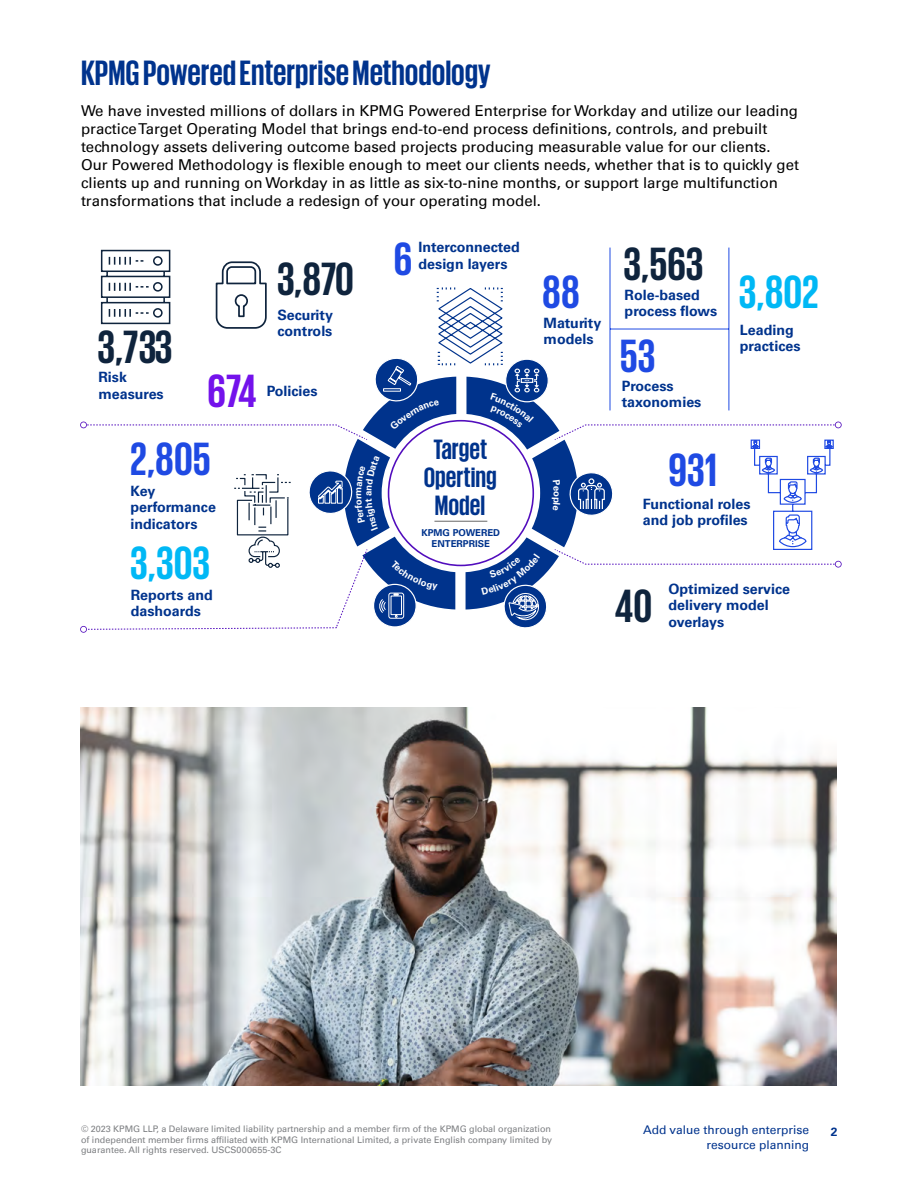
<style>
.page{position:relative;width:918px;height:1188px;background:#fff}
.page>*{position:absolute;margin:0;border:0;box-sizing:border-box;transform-origin:0 0}
.t1{font:700 47.7px "KPMG";color:#0f243d}
.t2{font:700 47.7px "KPMG";color:#1f4ae3}
.t3{font:700 47.7px "KPMG";color:#00b8f5}
.t4{font:700 47.7px "KPMG";color:#7312eb}
.t5{font:700 36px "KPMG";color:#00338d}
.t6{font:700 28.65px/27.9px "KPMG";color:#00338c;text-align:center}
.t7{font:15px/18px "Univers 55 Roman";color:#000}
.t8{font:700 14.25px/16.5px "Univers 65";color:#00338d}
.t9{font:12px "Univers 55 Roman";color:#00338d}
.t10{font:700 12px "Univers 65";color:#00338d}
.t11{font:700 9.6px/11.1px "Univers 65";color:#00338c;text-align:center}
.t12{font:9px/10.8px "Univers 55 Roman";color:#7c7e81}
</style>
<div class="page">
<hr style="left:610px;top:248px;width:1px;height:162px;background:#1f4ae3">
<hr style="left:729px;top:248px;width:1px;height:162px;background:#1f4ae3">
<img style="left:80px;top:707px;width:757px;height:378px">
<svg style="left:80px;top:249px;width:762px;height:384px"></svg>
<h2 class="t5" style="left:81px;top:55px;width:411px">KPMG Powered Enterprise Methodology</h2>
<p class="t7" style="left:81px;top:102px;width:720px">We have invested millions of dollars in KPMG Powered Enterprise for Workday and utilize our leading practice Target Operating Model that brings end-to-end process definitions, controls, and prebuilt technology assets delivering outcome based projects producing measurable value for our clients.<br>Our Powered Methodology is flexible enough to meet our clients needs, whether that is to quickly get clients up and running on Workday in as little as six-to-nine months, or support large multifunction transformations that include a redesign of your operating model.</p>
<h1 class="t1" style="left:97px;top:323px;width:77px">3,733</h1>
<p class="t8" style="left:98px;top:369px;width:67px">Risk measures</p>
<h1 class="t1" style="left:277px;top:254px;width:78px">3,870</h1>
<p class="t8" style="left:277px;top:306px;width:57px">Security controls</p>
<h1 class="t4" style="left:208px;top:367px;width:51px">674</h1>
<p class="t8" style="left:267px;top:383px;width:52px">Policies</p>
<h1 class="t2" style="left:130px;top:435px;width:82px">2,805</h1>
<p class="t8" style="left:131px;top:483px;width:87px">Key performance indicators</p>
<h1 class="t3" style="left:130px;top:538px;width:82px">3,303</h1>
<p class="t8" style="left:131px;top:587px;width:84px">Reports and dashoards</p>
<h1 class="t2" style="left:394px;top:234px;width:20px">6</h1>
<h1 class="t1" style="left:624px;top:240px;width:82px">3,563</h1>
<p class="t8" style="left:419px;top:239px;width:103px">Interconnected design layers</p>
<h1 class="t2" style="left:542px;top:268px;width:39px">88</h1>
<p class="t8" style="left:625px;top:287px;width:94px">Role-based process flows</p>
<p class="t8" style="left:544px;top:315px;width:59px">Maturity models</p>
<h1 class="t2" style="left:620px;top:332px;width:37px">53</h1>
<p class="t8" style="left:622px;top:378px;width:81px">Process taxonomies</p>
<h1 class="t3" style="left:739px;top:268px;width:82px">3,802</h1>
<p class="t8" style="left:740px;top:322px;width:62px">Leading practices</p>
<h3 class="t6" style="left:424px;top:434px;width:74px">Target<br>Operting<br>Model</h3>
<p class="t11" style="left:421px;top:527px;width:80px">KPMG POWERED<br>ENTERPRISE</p>
<h1 class="t2" style="left:669px;top:446px;width:50px">931</h1>
<p class="t8" style="left:643px;top:495px;width:109px">Functional roles and job profiles</p>
<h1 class="t1" style="left:615px;top:582px;width:39px">40</h1>
<p class="t8" style="left:669px;top:581px;width:123px">Optimized service delivery model overlays</p>
<p class="t12" style="left:81px;top:1123px;width:473px">© 2023 KPMG LLP, a Delaware limited liability partnership and a member firm of the KPMG global organization of independent member firms affiliated with KPMG International Limited, a private English company limited by guarantee. All rights reserved. USCS000655-3C</p>
<p class="t9" style="left:643px;top:1123px;width:168px">Add value through enterprise</p>
<p class="t10" style="left:831px;top:1125px;width:8px">2</p>
<p class="t9" style="left:707px;top:1137px;width:104px">resource planning</p>
</div>
